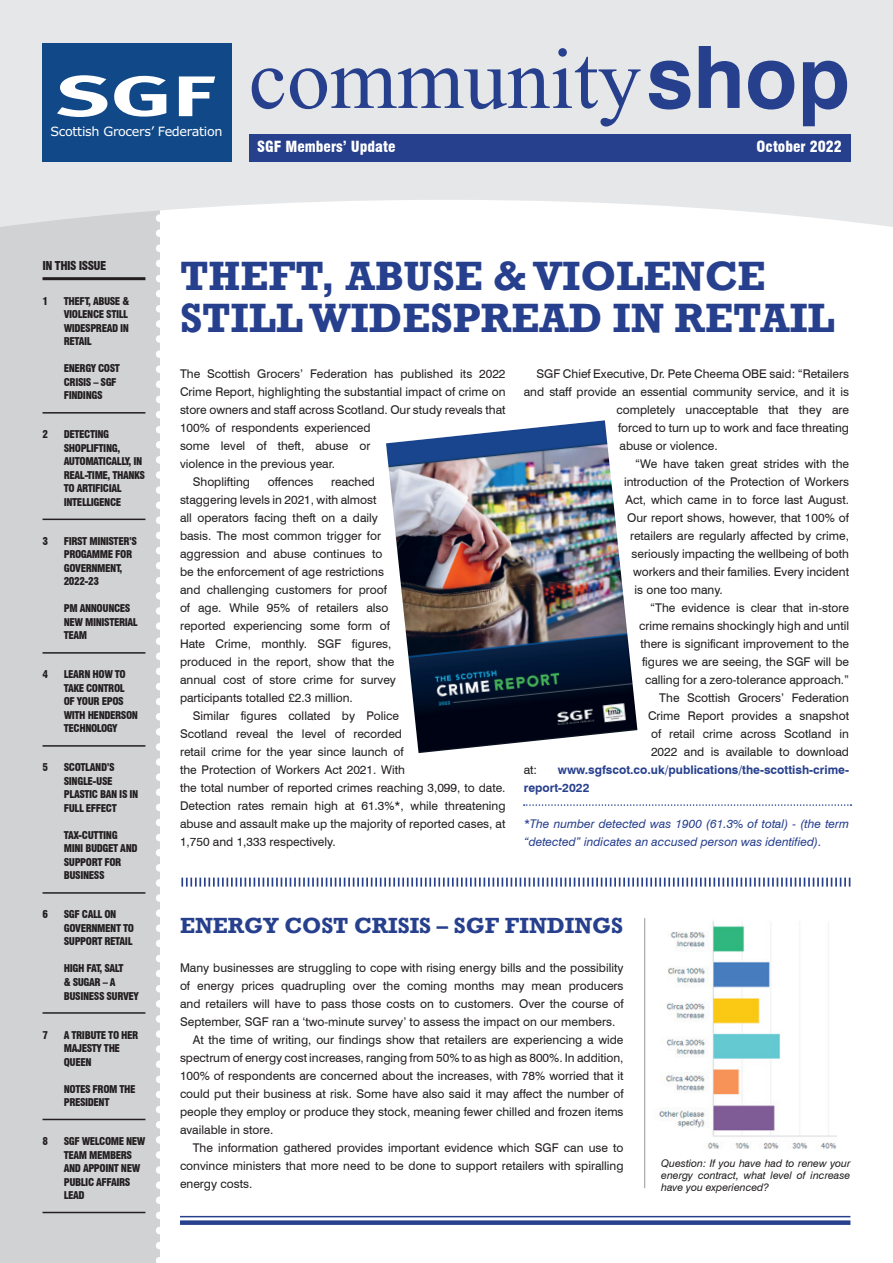
<style>
.page{position:relative;width:893px;height:1263px;background:#fff}
.page>*{position:absolute;margin:0;border:0;box-sizing:border-box;transform-origin:0 0}
.t1{font:86.1px "Times New Roman";color:#27408e}
.t2{font:700 42px/42px "Rockwell";color:#27408e}
.t3{font:700 22.5px "Rockwell";color:#27408e}
.t4{font:900 condensed 15px "Swiss 721 BT";color:#fff}
.t5{font:12.75px "Verdana";letter-spacing:-.025em;color:#fff}
.t6{font:12px/18px "Swiss 721 BT";color:#231f20}
.t7{font:italic 12px/18px "Swiss 721 BT";color:#27408e}
.t8{font:700 12px/18px "Swiss 721 BT";color:#27408e}
.t9{font:900 condensed 12px "Swiss 721 BT";letter-spacing:-.04em;color:#231f20}
.t10{font:900 condensed 10.5px/13.5px "Swiss 721 BT";letter-spacing:-.04em;color:#231f20}
.t11{font:italic 10.5px/12px "Swiss 721 BT";color:#231f20;text-align:justify}
.s1{font-family:"Swiss 721 BT";font-weight:700}
</style>
<div class="page">
<div style="left:0;top:154px;width:160px;height:1109px;background:#d1d2d4"></div>
<svg style="left:156px;top:229px;width:4px;height:1034px"></svg>
<svg style="left:0;top:198px;width:893px;height:29px"></svg>
<div style="left:0;top:0;width:893px;height:198px;background:#e6e7e9"></div>
<div style="left:43px;top:43px;width:189px;height:119px;background:#114988"></div>
<svg style="left:57px;top:75px;width:50px;height:42px"></svg>
<svg style="left:114px;top:76px;width:52px;height:41px"></svg>
<svg style="left:179px;top:76px;width:36px;height:40px"></svg>
<div style="left:249px;top:134px;width:601px;height:28px;background:#27408e"></div>
<svg style="left:181px;top:878px;width:669px;height:9px"></svg>
<hr style="left:43px;top:412px;width:102px;height:2px;background:#231f20">
<hr style="left:43px;top:519px;width:102px;height:1px;background:#231f20">
<hr style="left:43px;top:652px;width:102px;height:2px;background:#231f20">
<hr style="left:43px;top:745px;width:102px;height:2px;background:#231f20">
<hr style="left:43px;top:892px;width:102px;height:2px;background:#231f20">
<hr style="left:43px;top:1012px;width:102px;height:2px;background:#231f20">
<hr style="left:43px;top:1119px;width:102px;height:1px;background:#231f20">
<hr style="left:43px;top:1212px;width:102px;height:1px;background:#231f20">
<hr style="left:43px;top:277px;width:102px;height:3px;background:#231f20">
<hr style="left:180px;top:1216px;width:670px;height:1px;background:#27408e">
<div style="left:180px;top:1220px;width:670px;height:5px;background:#27408e"></div>
<img style="left:659px;top:921px;width:178px;height:228px">
<img style="left:386px;top:420px;width:235px;height:175px">
<img style="left:402px;top:575px;width:235px;height:178px">
<hr style="left:644px;top:918px;width:1px;height:270px;background:#939598">
<svg style="left:524px;top:804px;width:327px;height:2px"></svg>
<p class="t5" style="left:50px;top:122px;width:174px">Scottish Grocers’ Federation</p>
<h1 class="t1" style="left:249px;top:18px;width:603px">community<span class="s1">shop</span></h1>
<p class="t4" style="left:257px;top:138px;width:140px">SGF Members’ Update</p>
<p class="t4" style="left:757px;top:138px;width:87px">October 2022</p>
<p class="t9" style="left:43px;top:258px;width:65px">IN THIS ISSUE</p>
<p class="t10" style="left:43px;top:294px;width:7px">1</p>
<p class="t10" style="left:64px;top:294px;width:67px;text-align:justify">THEFT, ABUSE &amp; VIOLENCE STILL WIDESPREAD IN RETAIL</p>
<p class="t10" style="left:64px;top:362px;width:58px">ENERGY COST<br>CRISIS – SGF<br>FINDINGS</p>
<p class="t10" style="left:43px;top:428px;width:7px">2</p>
<p class="t10" style="left:64px;top:428px;width:83px">DETECTING<br>SHOPLIFTING,<br>AUTOMATICALLY, IN<br>REAL-TIME, THANKS<br>TO ARTIFICIAL<br>INTELLIGENCE</p>
<p class="t10" style="left:43px;top:534px;width:7px">3</p>
<p class="t10" style="left:64px;top:534px;width:75px">FIRST MINISTER’S<br>PROGAMME FOR<br>GOVERNMENT,<br>2022-23</p>
<p class="t10" style="left:64px;top:602px;width:75px">PM ANNOUNCES<br>NEW MINISTERIAL<br>TEAM</p>
<p class="t10" style="left:43px;top:668px;width:7px">4</p>
<p class="t10" style="left:64px;top:668px;width:76px">LEARN HOW TO<br>TAKE CONTROL<br>OF YOUR EPOS<br>WITH HENDERSON<br>TECHNOLOGY</p>
<p class="t10" style="left:43px;top:761px;width:7px">5</p>
<p class="t10" style="left:64px;top:761px;width:76px">SCOTLAND’S<br>SINGLE-USE<br>PLASTIC BAN IS IN<br>FULL EFFECT</p>
<p class="t10" style="left:64px;top:828px;width:75px">TAX-CUTTING<br>MINI BUDGET AND<br>SUPPORT FOR<br>BUSINESS</p>
<p class="t10" style="left:43px;top:908px;width:7px">6</p>
<p class="t10" style="left:64px;top:908px;width:72px">SGF CALL ON<br>GOVERNMENT TO<br>SUPPORT RETAIL</p>
<p class="t10" style="left:64px;top:962px;width:77px">HIGH FAT, SALT<br>&amp; SUGAR – A<br>BUSINESS SURVEY</p>
<p class="t10" style="left:43px;top:1028px;width:7px">7</p>
<p class="t10" style="left:64px;top:1028px;width:76px">A TRIBUTE TO HER<br>MAJESTY THE<br>QUEEN</p>
<p class="t10" style="left:64px;top:1082px;width:73px">NOTES FROM THE<br>PRESIDENT</p>
<p class="t10" style="left:43px;top:1134px;width:7px">8</p>
<p class="t10" style="left:64px;top:1134px;width:83px">SGF WELCOME NEW<br>TEAM MEMBERS<br>AND APPOINT NEW<br>PUBLIC AFFAIRS<br>LEAD</p>
<h2 class="t2" style="left:180px;top:255px;width:656px">THEFT, ABUSE &amp; VIOLENCE<br>STILL WIDESPREAD IN RETAIL</h2>
<p class="t6" style="left:180px;top:365px;width:327px">The Scottish Grocers’ Federation has published its 2022</p>
<p class="t6" style="left:180px;top:383px;width:327px">Crime Report, highlighting the substantial impact of crime on</p>
<p class="t6" style="left:180px;top:401px;width:327px">store owners and staff across Scotland. Our study reveals that</p>
<p class="t6" style="left:180px;top:419px;width:192px">100% of respondents experienced</p>
<p class="t6" style="left:180px;top:437px;width:192px">some level of theft, abuse or</p>
<p class="t6" style="left:180px;top:455px;width:156px">violence in the previous year.</p>
<p class="t6" style="left:193px;top:473px;width:59px">Shoplifting</p>
<p class="t6" style="left:268px;top:473px;width:47px">offences</p>
<p class="t6" style="left:180px;top:473px;width:218px;text-indent:151px">reached staggering levels in 2021, with almost<br>all operators facing theft on a daily basis. The most common trigger for aggression and abuse continues to be the enforcement of age restrictions and challenging customers for proof of age. While 95% of retailers also reported experiencing some form of Hate Crime, monthly. SGF figures, produced in the report, show that the annual cost of store crime for survey participants totalled £2.3 million.</p>
<p class="t6" style="left:180px;top:707px;width:327px;text-indent:13px">Similar figures collated by Police<br>Scotland reveal the level of recorded<br>retail crime for the year since launch of<br>the Protection of Workers Act 2021. With<br>the total number of reported crimes reaching 3,099, to date.<br>Detection rates remain high at 61.3%*, while threatening abuse and assault make up the majority of reported cases, at 1,750 and 1,333 respectively.</p>
<p class="t6" style="left:536px;top:365px;width:314px">SGF Chief Executive, Dr. Pete Cheema OBE said: “Retailers</p>
<p class="t6" style="left:524px;top:383px;width:327px">and staff provide an essential community service, and it is</p>
<p class="t6" style="left:616px;top:401px;width:234px">completely unacceptable that they are</p>
<p class="t6" style="left:618px;top:419px;width:233px">forced to turn up to work and face threating</p>
<p class="t6" style="left:620px;top:437px;width:100px">abuse or violence.</p>
<p class="t6" style="left:635px;top:455px;width:215px">“We have taken great strides with the</p>
<p class="t6" style="left:624px;top:473px;width:227px">introduction of the Protection of Workers</p>
<p class="t6" style="left:626px;top:491px;width:225px">Act, which came in to force last August.</p>
<p class="t6" style="left:627px;top:509px;width:224px">Our report shows, however, that 100% of</p>
<p class="t6" style="left:630px;top:527px;width:220px">retailers are regularly affected by crime,</p>
<p class="t6" style="left:632px;top:545px;width:219px">seriously impacting the wellbeing of both</p>
<p class="t6" style="left:633px;top:563px;width:218px">workers and their families. Every incident</p>
<p class="t6" style="left:634px;top:581px;width:90px">is one too many.</p>
<p class="t6" style="left:650px;top:599px;width:200px">“The evidence is clear that in-store</p>
<p class="t6" style="left:639px;top:617px;width:212px">crime remains shockingly high and until</p>
<p class="t6" style="left:640px;top:635px;width:210px">there is significant improvement to the</p>
<p class="t6" style="left:642px;top:653px;width:208px">figures we are seeing, the SGF will be</p>
<p class="t6" style="left:645px;top:671px;width:206px">calling for a zero-tolerance approach.”</p>
<p class="t6" style="left:659px;top:689px;width:191px">The Scottish Grocers’ Federation</p>
<p class="t6" style="left:648px;top:707px;width:202px">Crime Report provides a snapshot</p>
<p class="t6" style="left:651px;top:725px;width:199px">of retail crime across Scotland in</p>
<p class="t6" style="left:651px;top:743px;width:199px">2022 and is available to download</p>
<p class="t6" style="left:524px;top:761px;width:15px">at:</p>
<p class="t8" style="left:524px;top:761px;width:327px;text-indent:34px">www.sgfscot.co.uk/publications/the-scottish-crime&shy;report-2022</p>
<p class="t7" style="left:524px;top:815px;width:327px">*The number detected was 1900 (61.3% of total) - (the term “detected” indicates an accused person was identified).</p>
<h3 class="t3" style="left:180px;top:912px;width:445px">ENERGY COST CRISIS – SGF FINDINGS</h3>
<p class="t6" style="left:180px;top:959px;width:445px">Many businesses are struggling to cope with rising energy bills and the possibility</p>
<p class="t6" style="left:180px;top:977px;width:445px">of energy prices quadrupling over the coming months may mean producers</p>
<p class="t6" style="left:180px;top:995px;width:445px">and retailers will have to pass those costs on to customers. Over the course of</p>
<p class="t6" style="left:180px;top:1013px;width:437px">September, SGF ran a ‘two-minute survey’ to assess the impact on our members.</p>
<p class="t6" style="left:193px;top:1031px;width:432px">At the time of writing, our findings show that retailers are experiencing a wide</p>
<p class="t6" style="left:180px;top:1049px;width:445px">spectrum of energy cost increases, ranging from 50% to as high as 800%. In addition,</p>
<p class="t6" style="left:180px;top:1067px;width:445px">100% of respondents are concerned about the increases, with 78% worried that it</p>
<p class="t6" style="left:180px;top:1085px;width:445px">could put their business at risk. Some have also said it may affect the number of</p>
<p class="t6" style="left:180px;top:1103px;width:445px">people they employ or produce they stock, meaning fewer chilled and frozen items</p>
<p class="t6" style="left:180px;top:1121px;width:95px">available in store.</p>
<p class="t6" style="left:193px;top:1139px;width:432px">The information gathered provides important evidence which SGF can use to</p>
<p class="t6" style="left:180px;top:1157px;width:445px">convince ministers that more need to be done to support retailers with spiralling</p>
<p class="t6" style="left:180px;top:1175px;width:74px">energy costs.</p>
<p class="t11" style="left:661px;top:1157px;width:191px">Question: If you have had to renew your energy contract, what level of increase have you experienced?</p>
</div>
